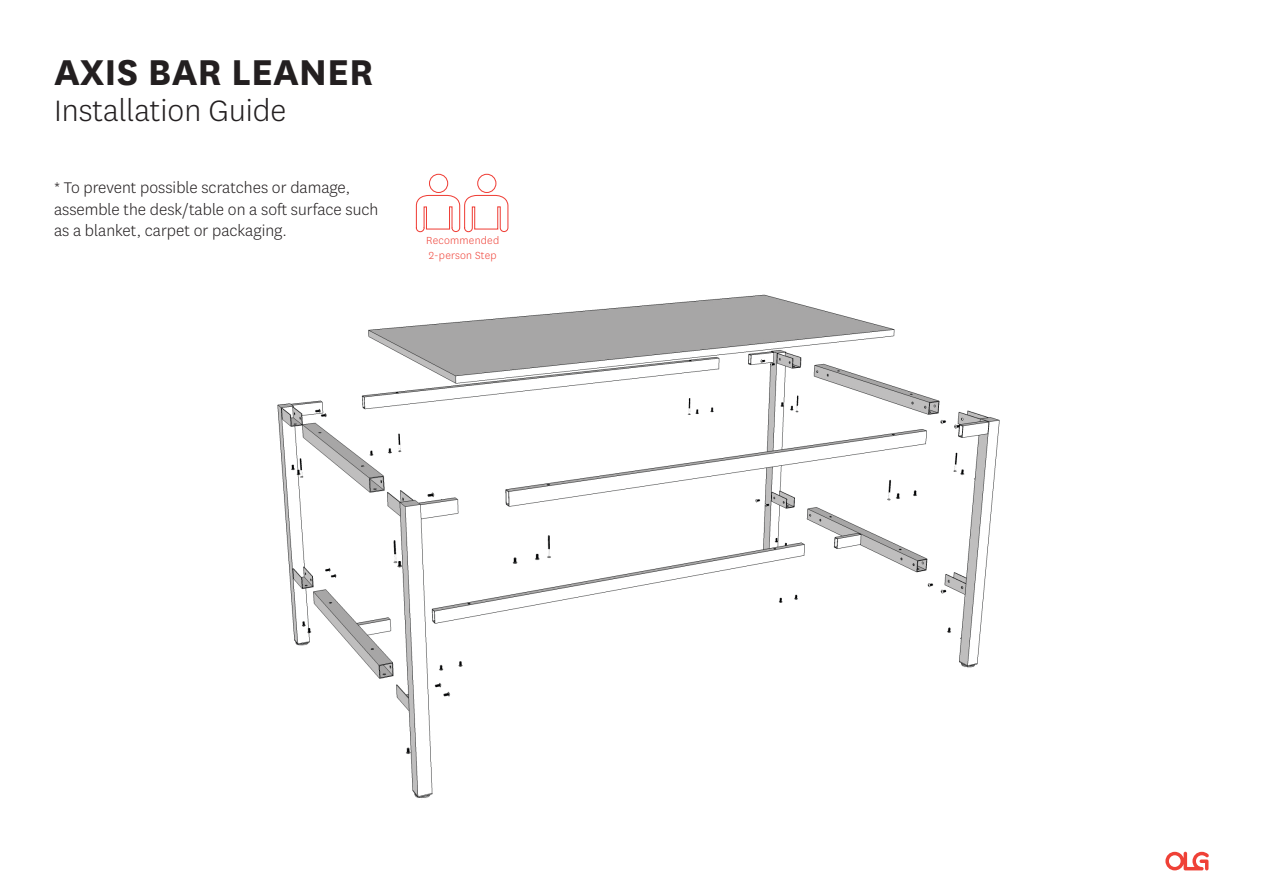
<style>
.page{position:relative;width:1263px;height:893px;background:#fff}
.page>*{position:absolute;margin:0;border:0;box-sizing:border-box;transform-origin:0 0}
.Body_copy{font:700 42px "National";color:#231f20}
.Body_copy-2{font:300 34.5px "National";color:#231f20}
.Body_copy-3{font:300 18px/21.6px "National";color:#231f20}
.t1{font:300 12px/14.4px "National";letter-spacing:.02em;color:#ef4137}
</style>
<div class="page">
<svg style="left:415px;top:173px;width:94px;height:60px"></svg>
<svg style="left:1165px;top:852px;width:44px;height:18px"></svg>
<img style="left:277px;top:294px;width:723px;height:504px">
<p class="Body_copy" style="left:54px;top:43px;width:321px">AXIS BAR LEANER</p>
<p class="Body_copy-2" style="left:54px;top:89px;width:234px">Installation Guide</p>
<p class="Body_copy-3" style="left:54px;top:176px;width:326px">* To prevent possible scratches or damage, assemble the desk/table on a soft surface such as a blanket, carpet or packaging.</p>
<p class="t1" style="left:426px;top:233px;width:74px">Recommended<br>2-person Step</p>
</div>
